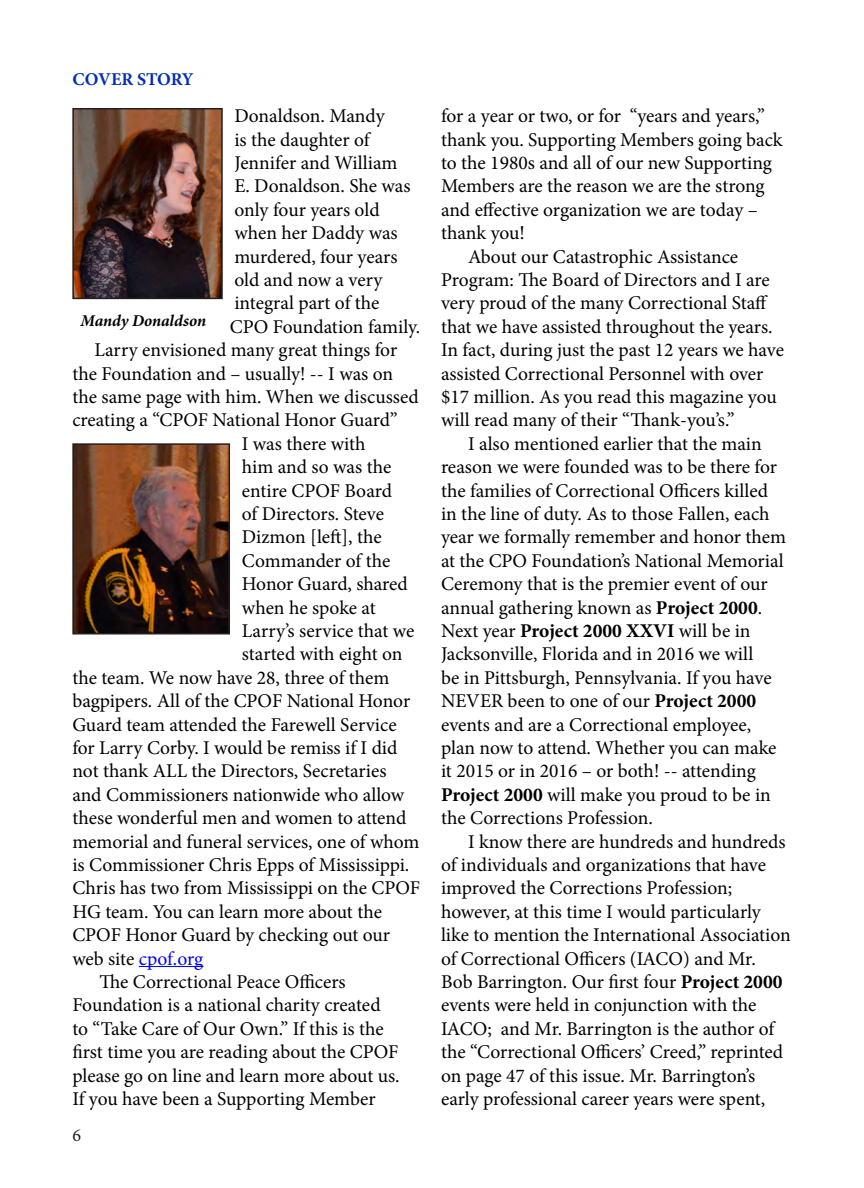
<style>
.page{position:relative;width:864px;height:1188px;background:#fff}
.page>*{position:absolute;margin:0;border:0;box-sizing:border-box;transform-origin:0 0}
.t1{font:19.5px/23.4px "Minion Pro";letter-spacing:-.005em;color:#000}
.t2{font:19.5px "Minion Pro";letter-spacing:-.005em;color:#00f}
.t3{font:700 18px "Minion Pro";letter-spacing:-.01em;color:#002fb1}
.t4{font:18px "Minion Pro";color:#231f20}
.t5{font:italic 700 16.5px "Minion Pro";letter-spacing:-.005em;color:#000}
.s1{color:#000}
.s2{font-weight:700}
</style>
<div class="page">
<hr style="left:139px;top:966px;width:64px;height:1px;background:#00f">
<img style="left:75px;top:446px;width:152px;height:185px">
<div style="left:72px;top:443px;width:158px;height:191px;border:2px solid #231f20"></div>
<img style="left:75px;top:111px;width:145px;height:185px">
<div style="left:72px;top:108px;width:151px;height:191px;border:2px solid #231f20"></div>
<p class="t3" style="left:72px;top:67px;width:123px">COVER STORY</p>
<p class="t1" style="left:230px;top:104px;width:192px">Donaldson. Mandy<br>is the daughter of<br>Jennifer and William<br>E. Donaldson. She was only four years old when her Daddy was murdered, four years old and now a very integral part of the<br>CPO Foundation family.</p>
<p class="t1" style="left:94px;top:338px;width:304px">Larry envisioned many great things for</p>
<p class="t1" style="left:72px;top:362px;width:322px">the Foundation and – usually! -- I was on</p>
<p class="t1" style="left:72px;top:385px;width:348px">the same page with him. When we discussed</p>
<p class="t1" style="left:72px;top:409px;width:327px">creating a “CPOF National Honor Guard”</p>
<p class="t1" style="left:242px;top:432px;width:125px">I was there with</p>
<p class="t1" style="left:242px;top:455px;width:151px">him and so was the</p>
<p class="t1" style="left:242px;top:479px;width:152px">entire CPOF Board</p>
<p class="t1" style="left:242px;top:502px;width:144px">of Directors. Steve</p>
<p class="t1" style="left:242px;top:526px;width:142px">Dizmon [left], the</p>
<p class="t1" style="left:242px;top:549px;width:150px">Commander of the</p>
<p class="t1" style="left:242px;top:572px;width:168px">Honor Guard, shared</p>
<p class="t1" style="left:242px;top:596px;width:135px">when he spoke at</p>
<p class="t1" style="left:242px;top:619px;width:174px">Larry’s service that we</p>
<p class="t1" style="left:242px;top:643px;width:162px">started with eight on</p>
<p class="t1" style="left:72px;top:666px;width:319px">the team. We now have 28, three of them</p>
<p class="t1" style="left:72px;top:689px;width:339px">bagpipers. All of the CPOF National Honor</p>
<p class="t1" style="left:72px;top:713px;width:326px">Guard team attended the Farewell Service</p>
<p class="t1" style="left:72px;top:736px;width:327px">for Larry Corby. I would be remiss if I did</p>
<p class="t1" style="left:72px;top:760px;width:316px">not thank ALL the Directors, Secretaries</p>
<p class="t1" style="left:72px;top:783px;width:333px">and Commissioners nationwide who allow</p>
<p class="t1" style="left:72px;top:806px;width:336px">these wonderful men and women to attend</p>
<p class="t1" style="left:72px;top:830px;width:349px">memorial and funeral services, one of whom</p>
<p class="t1" style="left:72px;top:853px;width:338px">is Commissioner Chris Epps of Mississippi.</p>
<p class="t1" style="left:72px;top:877px;width:349px">Chris has two from Mississippi on the CPOF</p>
<p class="t1" style="left:72px;top:900px;width:311px">HG team. You can learn more about the</p>
<p class="t1" style="left:72px;top:923px;width:319px">CPOF Honor Guard by checking out our</p>
<p class="t2" style="left:72px;top:945px;width:132px"><span class="s1">web site</span> cpof.org</p>
<p class="t1" style="left:72px;top:970px;width:329px;text-indent:27px">The Correctional Peace Officers Foundation is a national charity created to “Take Care of Our Own.” If this is the first time you are reading about the CPOF please go on line and learn more about us.<br>If you have been a Supporting Member</p>
<p class="t5" style="left:81px;top:309px;width:127px">Mandy Donaldson</p>
<p class="t4" style="left:72px;top:1123px;width:10px">6</p>
<p class="t1" style="left:441px;top:104px;width:343px">for a year or two, or for “years and years,” thank you. Supporting Members going back to the 1980s and all of our new Supporting Members are the reason we are the strong and effective organization we are today – thank you!</p>
<p class="t1" style="left:441px;top:245px;width:344px;text-indent:27px">About our Catastrophic Assistance Program: The Board of Directors and I are very proud of the many Correctional Staff that we have assisted throughout the years.<br>In fact, during just the past 12 years we have assisted Correctional Personnel with over $17 million. As you read this magazine you will read many of their “Thank-you’s.”</p>
<p class="t1" style="left:441px;top:432px;width:347px;text-indent:27px">I also mentioned earlier that the main reason we were founded was to be there for the families of Correctional Officers killed in the line of duty. As to those Fallen, each year we formally remember and honor them at the CPO Foundation’s National Memorial Ceremony that is the premier event of our annual gathering known as <span class="s2">Project 2000</span>.<br>Next year <span class="s2">Project 2000 XXVI</span> will be in Jacksonville, Florida and in 2016 we will<br>be in Pittsburgh, Pennsylvania. If you have NEVER been to one of our <span class="s2">Project 2000 </span>events and are a Correctional employee, plan now to attend. Whether you can make it 2015 or in 2016 – or both! -- attending <span class="s2">Project 2000</span> will make you proud to be in the Corrections Profession.</p>
<p class="t1" style="left:441px;top:830px;width:351px;text-indent:27px">I know there are hundreds and hundreds of individuals and organizations that have improved the Corrections Profession; however, at this time I would particularly like to mention the International Association of Correctional Officers (IACO) and Mr.<br>Bob Barrington. Our first four <span class="s2">Project 2000 </span>events were held in conjunction with the IACO; and Mr. Barrington is the author of the “Correctional Officers’ Creed,” reprinted on page 47 of this issue. Mr. Barrington’s early professional career years were spent,</p>
</div>
